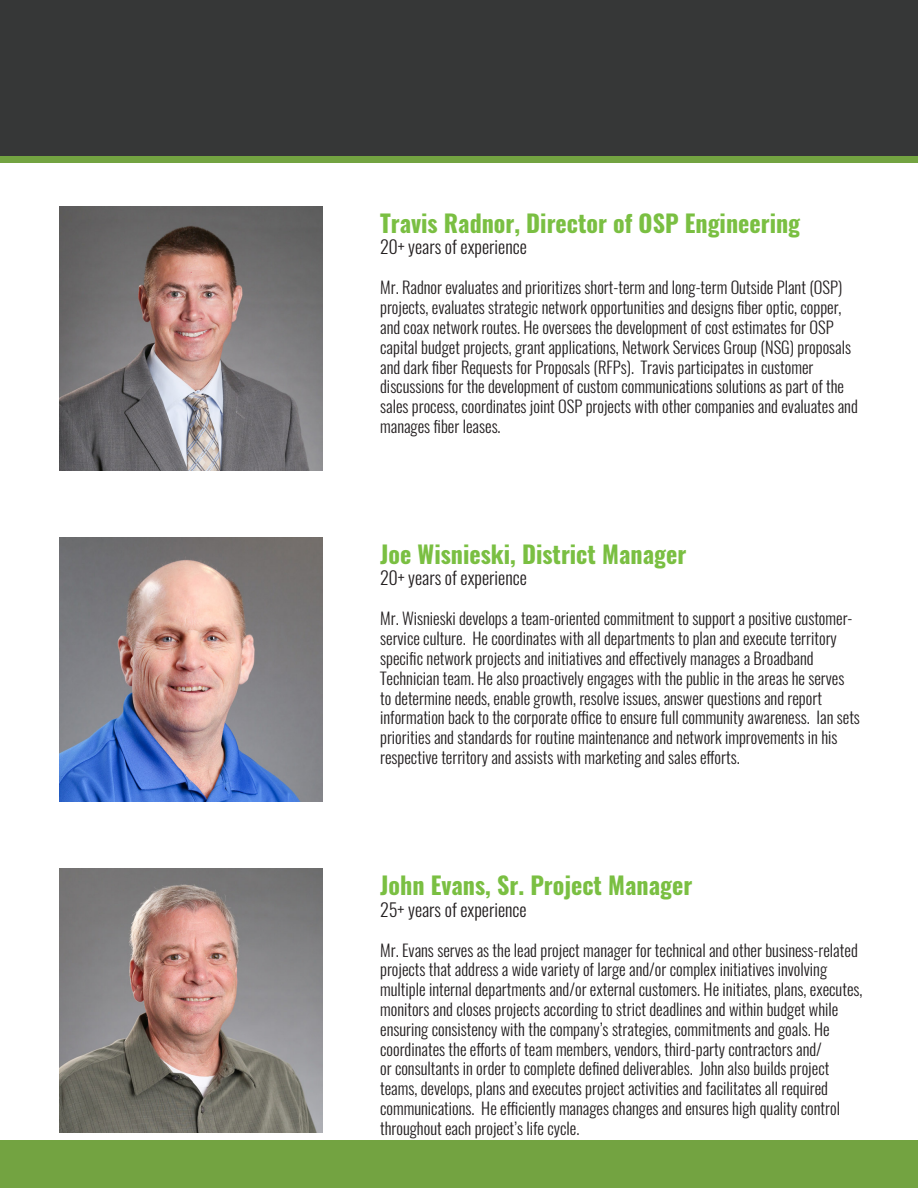
<style>
.page{position:relative;width:918px;height:1188px;background:#fff}
.page>*{position:absolute;margin:0;border:0;box-sizing:border-box;transform-origin:0 0}
.t1{font:700 24px "Oswald";color:#7abf42}
.t2{font:300 18px "Oswald";color:#231f20}
.t3{font:300 16.5px/19.8px "Oswald";color:#231f20}
</style>
<div class="page">
<div style="left:0;top:1140px;width:918px;height:48px;background:#73a341"></div>
<div style="left:0;top:92px;width:918px;height:71px;background:#73a341"></div>
<div style="left:0;top:0;width:918px;height:156px;background:#363737"></div>
<img style="left:59px;top:207px;width:264px;height:263px">
<img style="left:59px;top:538px;width:264px;height:263px">
<img style="left:59px;top:869px;width:264px;height:263px">
<p class="t1" style="left:380px;top:206px;width:422px">Travis Radnor, Director of OSP Engineering</p>
<p class="t2" style="left:380px;top:235px;width:148px">20+ years of experience</p>
<p class="t3" style="left:380px;top:278px;width:479px">Mr. Radnor evaluates and prioritizes short-term and long-term Outside Plant (OSP) projects, evaluates strategic network opportunities and designs fiber optic, copper, and coax network routes. He oversees the development of cost estimates for OSP capital budget projects, grant applications, Network Services Group (NSG) proposals and dark fiber Requests for Proposals (RFPs). Travis participates in customer discussions for the development of custom communications solutions as part of the sales process, coordinates joint OSP projects with other companies and evaluates and manages fiber leases.</p>
<p class="t1" style="left:380px;top:537px;width:308px">Joe Wisnieski, District Manager</p>
<p class="t2" style="left:380px;top:566px;width:148px">20+ years of experience</p>
<p class="t3" style="left:380px;top:609px;width:481px">Mr. Wisnieski develops a team-oriented commitment to support a positive customer&shy;service culture. He coordinates with all departments to plan and execute territory specific network projects and initiatives and effectively manages a Broadband Technician team. He also proactively engages with the public in the areas he serves<br>to determine needs, enable growth, resolve issues, answer questions and report information back to the corporate office to ensure full community awareness. Ian sets priorities and standards for routine maintenance and network improvements in his respective territory and assists with marketing and sales efforts.</p>
<p class="t1" style="left:380px;top:868px;width:314px">John Evans, Sr. Project Manager</p>
<p class="t2" style="left:380px;top:897px;width:148px">25+ years of experience</p>
<p class="t3" style="left:380px;top:940px;width:484px">Mr. Evans serves as the lead project manager for technical and other business-related projects that address a wide variety of large and/or complex initiatives involving multiple internal departments and/or external customers. He initiates, plans, executes, monitors and closes projects according to strict deadlines and within budget while ensuring consistency with the company’s strategies, commitments and goals. He coordinates the efforts of team members, vendors, third-party contractors and/<br>or consultants in order to complete defined deliverables. John also builds project teams, develops, plans and executes project activities and facilitates all required communications. He efficiently manages changes and ensures high quality control throughout each project’s life cycle.</p>
</div>
